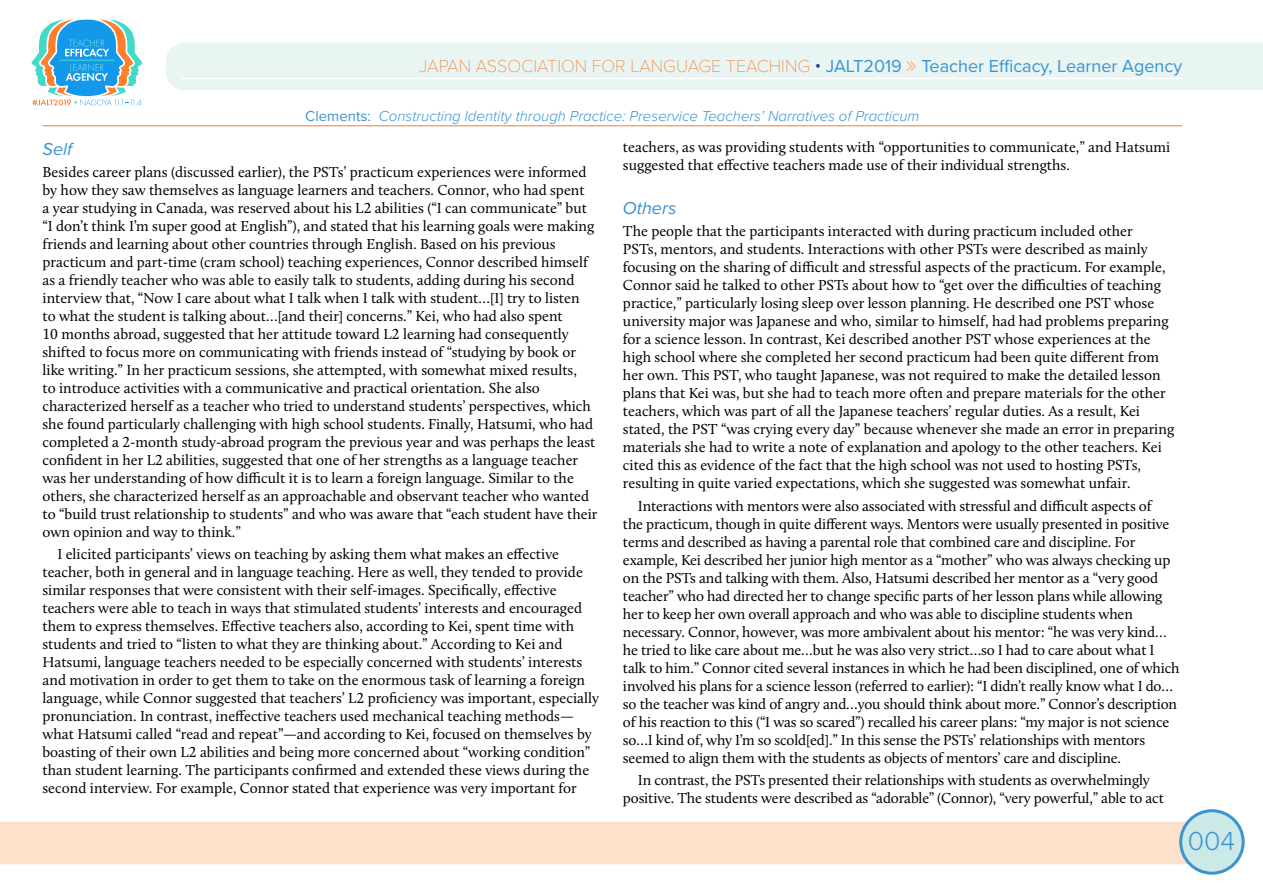
<style>
.page{position:relative;width:1263px;height:893px;background:#fff}
.page>*{position:absolute;margin:0;border:0;box-sizing:border-box;transform-origin:0 0}
.t1{font:300 27px "Proxima Nova";color:#3b93d0}
.t2{font:18px "Proxima Nova";color:#3b93d0}
.t3{font:italic 18px "Proxima Nova";color:#3b93d0}
.t4{font:15px/18px "Calluna";color:#000}
.t5{font:italic 300 15px "Proxima Nova";color:#3b93d0}
.s1{font-family:"Proxima Nova T";font-weight:100;color:#f57d2e}
.s2{font-weight:300;color:#25408f}
.s3{font-weight:400;font-style:normal}
</style>
<div class="page">
<div style="left:0;top:822px;width:1190px;height:42px;background:#fee1cb"></div>
<div style="left:1181px;top:811px;width:62px;height:62px;background:#cbe9e6;border-radius:50%"></div>
<div style="left:1179px;top:809px;width:66px;height:66px;border:3px solid #3b93d0;border-radius:50%"></div>
<svg style="left:31px;top:19px;width:112px;height:87px"></svg>
<div style="left:166px;top:43px;width:1097px;height:47px;background:#e9f5f3"></div>
<hr style="left:182px;top:78px;width:1000px;height:1px;background:#fff">
<hr style="left:43px;top:126px;width:1139px;height:1px;background:#f57d2e">
<svg style="left:907px;top:61px;width:9px;height:10px"></svg>
<p class="t2" style="left:419px;top:52px;width:764px"><span class="s1">JAPAN ASSOCIATION FOR LANGUAGE TEACHING</span> <span class="s2">•</span> JALT2019 Teacher Efficacy, Learner Agency</p>
<p class="t5" style="left:305px;top:105px;width:616px"><span class="s3">Clements:</span> Constructing Identity through Practice: Preservice Teachers’ Narratives of Practicum</p>
<p class="t3" style="left:43px;top:135px;width:31px">Self</p>
<p class="t4" style="left:43px;top:163px;width:556px">Besides career plans (discussed earlier), the PSTs’ practicum experiences were informed by how they saw themselves as language learners and teachers. Connor, who had spent<br>a year studying in Canada, was reserved about his L2 abilities (“I can communicate” but “I don’t think I’m super good at English”), and stated that his learning goals were making friends and learning about other countries through English. Based on his previous practicum and part-time (cram school) teaching experiences, Connor described himself as a friendly teacher who was able to easily talk to students, adding during his second interview that, “Now I care about what I talk when I talk with student…[I] try to listen<br>to what the student is talking about…[and their] concerns.” Kei, who had also spent<br>10 months abroad, suggested that her attitude toward L2 learning had consequently shifted to focus more on communicating with friends instead of “studying by book or like writing.” In her practicum sessions, she attempted, with somewhat mixed results,<br>to introduce activities with a communicative and practical orientation. She also characterized herself as a teacher who tried to understand students’ perspectives, which she found particularly challenging with high school students. Finally, Hatsumi, who had completed a 2-month study-abroad program the previous year and was perhaps the least confident in her L2 abilities, suggested that one of her strengths as a language teacher was her understanding of how difficult it is to learn a foreign language. Similar to the others, she characterized herself as an approachable and observant teacher who wanted to “build trust relationship to students” and who was aware that “each student have their own opinion and way to think.”</p>
<p class="t4" style="left:43px;top:545px;width:558px;text-indent:15px">I elicited participants’ views on teaching by asking them what makes an effective teacher, both in general and in language teaching. Here as well, they tended to provide similar responses that were consistent with their self-images. Specifically, effective teachers were able to teach in ways that stimulated students’ interests and encouraged them to express themselves. Effective teachers also, according to Kei, spent time with students and tried to “listen to what they are thinking about.” According to Kei and Hatsumi, language teachers needed to be especially concerned with students’ interests and motivation in order to get them to take on the enormous task of learning a foreign language, while Connor suggested that teachers’ L2 proficiency was important, especially pronunciation. In contrast, ineffective teachers used mechanical teaching methods— what Hatsumi called “read and repeat”—and according to Kei, focused on themselves by boasting of their own L2 abilities and being more concerned about “working condition” than student learning. The participants confirmed and extended these views during the second interview. For example, Connor stated that experience was very important for</p>
<p class="t4" style="left:623px;top:137px;width:549px">teachers, as was providing students with “opportunities to communicate,” and Hatsumi suggested that effective teachers made use of their individual strengths.</p>
<p class="t3" style="left:623px;top:195px;width:55px">Others</p>
<p class="t4" style="left:623px;top:222px;width:553px">The people that the participants interacted with during practicum included other<br>PSTs, mentors, and students. Interactions with other PSTs were described as mainly focusing on the sharing of difficult and stressful aspects of the practicum. For example, Connor said he talked to other PSTs about how to “get over the difficulties of teaching practice,” particularly losing sleep over lesson planning. He described one PST whose university major was Japanese and who, similar to himself, had had problems preparing for a science lesson. In contrast, Kei described another PST whose experiences at the high school where she completed her second practicum had been quite different from her own. This PST, who taught Japanese, was not required to make the detailed lesson plans that Kei was, but she had to teach more often and prepare materials for the other teachers, which was part of all the Japanese teachers’ regular duties. As a result, Kei stated, the PST “was crying every day” because whenever she made an error in preparing materials she had to write a note of explanation and apology to the other teachers. Kei cited this as evidence of the fact that the high school was not used to hosting PSTs, resulting in quite varied expectations, which she suggested was somewhat unfair.</p>
<p class="t4" style="left:623px;top:496px;width:558px;text-indent:15px">Interactions with mentors were also associated with stressful and difficult aspects of<br>the practicum, though in quite different ways. Mentors were usually presented in positive terms and described as having a parental role that combined care and discipline. For example, Kei described her junior high mentor as a “mother” who was always checking up on the PSTs and talking with them. Also, Hatsumi described her mentor as a “very good teacher” who had directed her to change specific parts of her lesson plans while allowing her to keep her own overall approach and who was able to discipline students when necessary. Connor, however, was more ambivalent about his mentor: “he was very kind… he tried to like care about me…but he was also very strict…so I had to care about what I talk to him.” Connor cited several instances in which he had been disciplined, one of which involved his plans for a science lesson (referred to earlier): “I didn’t really know what I do… so the teacher was kind of angry and…you should think about more.” Connor’s description of his reaction to this (“I was so scared”) recalled his career plans: “my major is not science so…I kind of, why I’m so scold[ed].” In this sense the PSTs’ relationships with mentors seemed to align them with the students as objects of mentors’ care and discipline.</p>
<p class="t4" style="left:623px;top:771px;width:542px;text-align:center">In contrast, the PSTs presented their relationships with students as overwhelmingly positive. The students were described as “adorable” (Connor), “very powerful,” able to act</p>
<h1 class="t1" style="left:1188px;top:820px;width:49px">004</h1>
</div>
